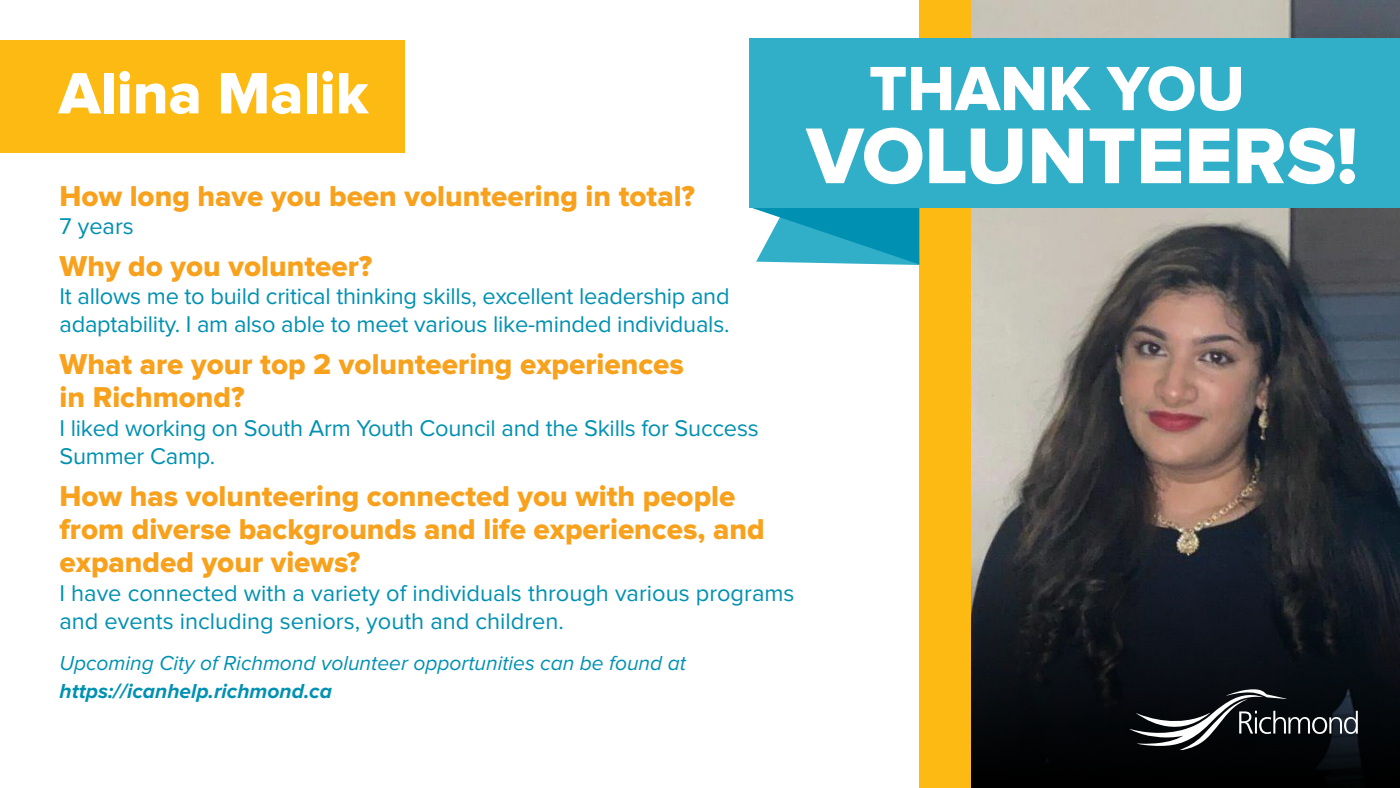
<style>
.page{position:relative;width:1400px;height:788px;background:#fff}
.page>*{position:absolute;margin:0;border:0;box-sizing:border-box;transform-origin:0 0}
.t1{font:81.9px "Proxima Nova Extrabld";color:#fff}
.t2{font:64.75px "Proxima Nova Extrabld";color:#fff}
.t3{font:60.38px "Proxima Nova Extrabld";color:#fff}
.t4{font:29.75px/33.2px "Proxima Nova Extrabld";color:#f8a11c}
.t5{font:23.62px/28.3px "Proxima Nova";letter-spacing:-.01em;color:#0091b2}
.t6{font:italic 21px "Proxima Nova";color:#0091b2}
.t7{font:italic 700 21px "Proxima Nova";color:#0091b2}
</style>
<div class="page">
<img style="left:971px;top:0;width:429px;height:38px">
<svg style="left:971px;top:207px;width:429px;height:581px;background:#4a4849"></svg>
<svg style="left:1129px;top:689px;width:229px;height:60px;background:#2e3135"></svg>
<div style="left:919px;top:0;width:52px;height:788px;background:#fcba13"></div>
<svg style="left:751px;top:207px;width:168px;height:58px;background:#33aac4"></svg>
<div style="left:750px;top:38px;width:650px;height:169px;background:#32afc8"></div>
<div style="left:0;top:40px;width:404px;height:113px;background:#fcba13"></div>
<h3 class="t3" style="left:59px;top:66px;width:312px">Alina Malik</h3>
<p class="t4" style="left:60px;top:180px;width:637px">How long have you been volunteering in total?</p>
<p class="t5" style="left:60px;top:212px;width:76px">7 years</p>
<p class="t4" style="left:60px;top:250px;width:314px">Why do you volunteer?</p>
<p class="t5" style="left:60px;top:282px;width:672px">It allows me to build critical thinking skills, excellent leadership and adaptability. I am also able to meet various like-minded individuals.</p>
<p class="t4" style="left:60px;top:349px;width:626px">What are your top 2 volunteering experiences in Richmond?</p>
<p class="t5" style="left:60px;top:414px;width:701px">I liked working on South Arm Youth Council and the Skills for Success<br>Summer Camp.</p>
<p class="t4" style="left:60px;top:480px;width:707px">How has volunteering connected you with people from diverse backgrounds and life experiences, and expanded your views?</p>
<p class="t5" style="left:60px;top:579px;width:737px">I have connected with a variety of individuals through various programs and events including seniors, youth and children.</p>
<p class="t6" style="left:60px;top:651px;width:628px">Upcoming City of Richmond volunteer opportunities can be found at</p>
<p class="t7" style="left:60px;top:679px;width:274px">https://icanhelp.richmond.ca</p>
<h2 class="t2" style="left:869px;top:59px;width:377px">THANK YOU</h2>
<h1 class="t1" style="left:807px;top:118px;width:553px">VOLUNTEERS!</h1>
</div>
